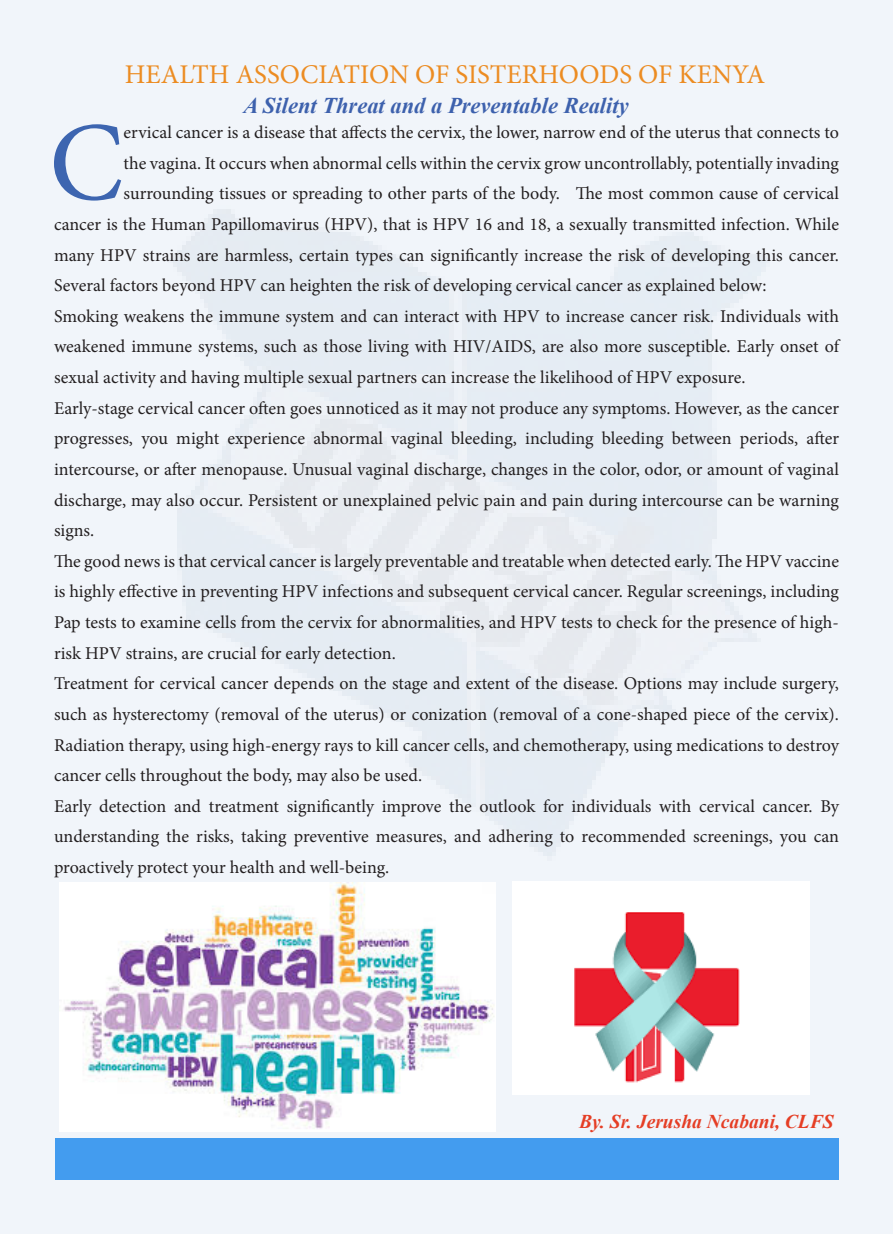
<style>
.page{position:relative;width:893px;height:1234px;background:#fff}
.page>*{position:absolute;margin:0;border:0;box-sizing:border-box;transform-origin:0 0}
.t1{font:112.2px "Minion Pro";color:#3d65b0}
.t2{font:27px "Minion Pro";color:#ec8c22}
.t3{font:italic 700 22.5px "Times New Roman";color:#3d61ad}
.t4{font:italic 700 19.5px "Times New Roman";color:#e53e25}
.t5{font:18px/30.6px "Minion Pro";color:#231f20;text-align:justify}
</style>
<div class="page">
<div style="left:0;top:0;width:893px;height:1233px;background:#f1f5fa"></div>
<div style="left:56px;top:1137px;width:783px;height:42px;background:#439cef"></div>
<img style="left:60px;top:882px;width:435px;height:249px">
<img style="left:512px;top:881px;width:297px;height:212px">
<p class="t2" style="left:125px;top:56px;width:642px">HEALTH ASSOCIATION OF SISTERHOODS OF KENYA</p>
<p class="t3" style="left:244px;top:89px;width:387px">A Silent Threat and a Preventable Reality</p>
<p class="t1" style="left:49px;top:88px;width:76px">C</p>
<p class="t5" style="left:124px;top:117px;width:717px">ervical cancer is a disease that affects the cervix, the lower, narrow end of the uterus that connects to</p>
<p class="t5" style="left:124px;top:148px;width:717px">the vagina. It occurs when abnormal cells within the cervix grow uncontrollably, potentially invading</p>
<p class="t5" style="left:124px;top:178px;width:717px">surrounding tissues or spreading to other parts of the body. The most common cause of cervical</p>
<p class="t5" style="left:54px;top:209px;width:787px">cancer is the Human Papillomavirus (HPV), that is HPV 16 and 18, a sexually transmitted infection. While</p>
<p class="t5" style="left:54px;top:239px;width:787px">many HPV strains are harmless, certain types can significantly increase the risk of developing this cancer.</p>
<p class="t5" style="left:54px;top:270px;width:714px">Several factors beyond HPV can heighten the risk of developing cervical cancer as explained below:</p>
<p class="t5" style="left:54px;top:301px;width:786px">Smoking weakens the immune system and can interact with HPV to increase cancer risk. Individuals with weakened immune systems, such as those living with HIV/AIDS, are also more susceptible. Early onset of sexual activity and having multiple sexual partners can increase the likelihood of HPV exposure.</p>
<p class="t5" style="left:54px;top:392px;width:786px">Early-stage cervical cancer often goes unnoticed as it may not produce any symptoms. However, as the cancer progresses, you might experience abnormal vaginal bleeding, including bleeding between periods, after intercourse, or after menopause. Unusual vaginal discharge, changes in the color, odor, or amount of vaginal discharge, may also occur. Persistent or unexplained pelvic pain and pain during intercourse can be warning signs.</p>
<p class="t5" style="left:54px;top:545px;width:787px">The good news is that cervical cancer is largely preventable and treatable when detected early. The HPV vaccine is highly effective in preventing HPV infections and subsequent cervical cancer. Regular screenings, including Pap tests to examine cells from the cervix for abnormalities, and HPV tests to check for the presence of high&shy;risk HPV strains, are crucial for early detection.</p>
<p class="t5" style="left:54px;top:668px;width:786px">Treatment for cervical cancer depends on the stage and extent of the disease. Options may include surgery, such as hysterectomy (removal of the uterus) or conization (removal of a cone-shaped piece of the cervix).<br>Radiation therapy, using high-energy rays to kill cancer cells, and chemotherapy, using medications to destroy cancer cells throughout the body, may also be used.</p>
<p class="t5" style="left:54px;top:790px;width:787px">Early detection and treatment significantly improve the outlook for individuals with cervical cancer. By understanding the risks, taking preventive measures, and adhering to recommended screenings, you can proactively protect your health and well-being.</p>
<p class="t4" style="left:579px;top:1107px;width:256px">By. Sr. Jerusha Ncabani, CLFS</p>
</div>
